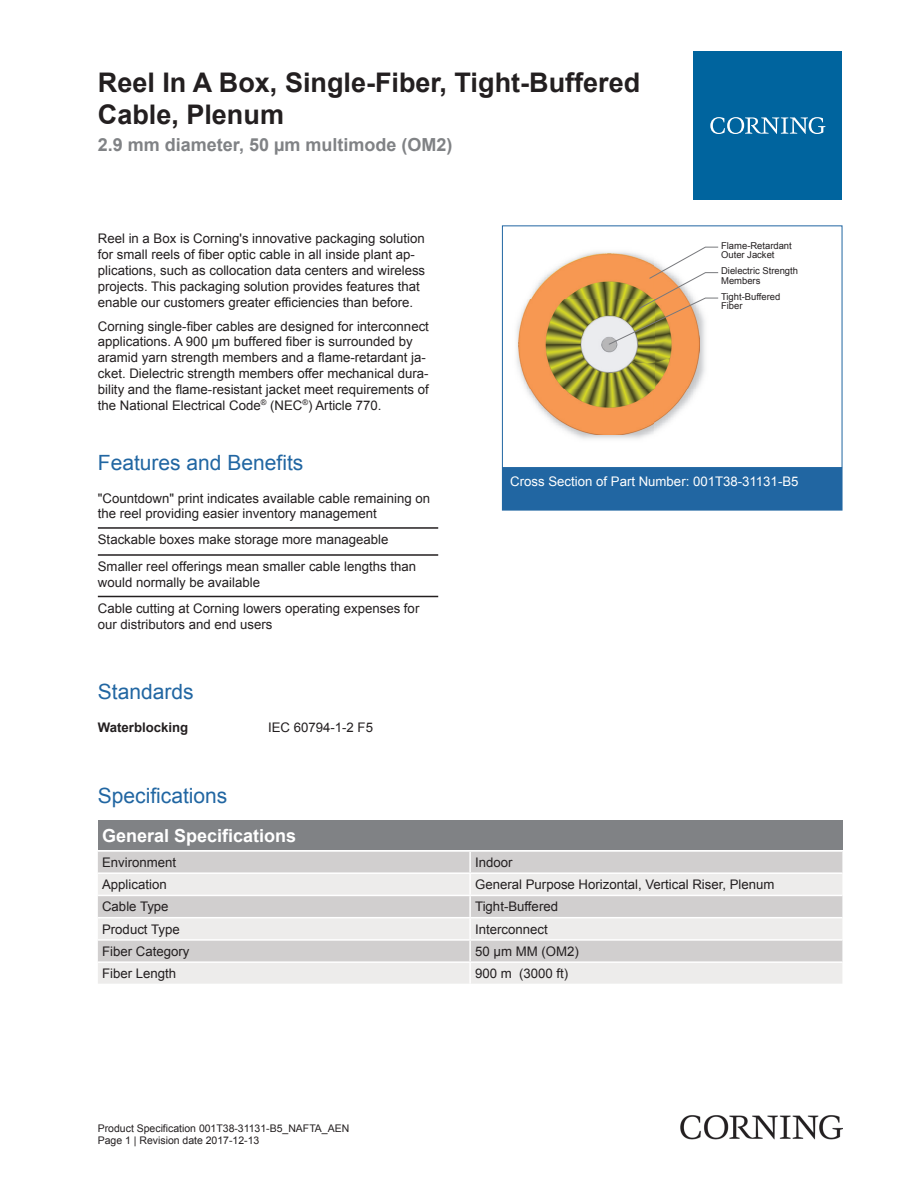
<style>
.page{position:relative;width:919px;height:1187px;background:#fff}
.page>*{position:absolute;margin:0;border:0;box-sizing:border-box;transform-origin:0 0}
.t1{font:700 27px/32.4px "Arial";color:#231f20}
.t2{font:21px "Arial";color:#2166a2}
.t3{font:700 18px "Arial";color:#808285}
.t4{font:700 18px "Arial";color:#fff}
.t5{font:13.2px/15.9px "Arial";color:#231f20}
.t6{font:13.2px "Arial";color:#fff}
.t7{font:700 13.2px "Arial";color:#231f20}
.t8{font:10.5px/12.6px "Arial";color:#231f20}
.t9{font:9.45px/9.4px "Arial";color:#231f20}
</style>
<div class="page">
<img style="left:516px;top:251px;width:189px;height:188px">
<img style="left:518px;top:254px;width:181px;height:181px">
<svg style="left:607px;top:247px;width:111px;height:98px"></svg>
<div style="left:502px;top:225px;width:340px;height:243px;border:1px solid #2166a2"></div>
<div style="left:502px;top:468px;width:340px;height:42px;background:#2166a2"></div>
<hr style="left:98px;top:527px;width:340px;height:1px;background:#231f20">
<hr style="left:98px;top:554px;width:340px;height:1px;background:#231f20">
<hr style="left:98px;top:595px;width:340px;height:2px;background:#231f20">
<div style="left:98px;top:820px;width:744px;height:30px;background:#808285"></div>
<div style="left:98px;top:851px;width:744px;height:21px;background:#d1cfcf"></div>
<svg style="left:98px;top:874px;width:744px;height:109px;background:#e2e1e0"></svg>
<hr style="left:469px;top:851px;width:2px;height:21px;background:#fff">
<hr style="left:469px;top:873px;width:2px;height:21px;background:#fff">
<hr style="left:469px;top:896px;width:2px;height:20px;background:#fff">
<hr style="left:469px;top:918px;width:2px;height:21px;background:#fff">
<hr style="left:469px;top:940px;width:2px;height:21px;background:#fff">
<hr style="left:469px;top:962px;width:2px;height:21px;background:#fff">
<hr style="left:98px;top:894px;width:372px;height:2px;background:#fff">
<hr style="left:470px;top:894px;width:372px;height:2px;background:#fff">
<hr style="left:98px;top:916px;width:372px;height:2px;background:#fff">
<hr style="left:470px;top:916px;width:372px;height:2px;background:#fff">
<hr style="left:98px;top:939px;width:372px;height:1px;background:#fff">
<hr style="left:470px;top:939px;width:372px;height:1px;background:#fff">
<hr style="left:98px;top:961px;width:372px;height:1px;background:#fff">
<hr style="left:470px;top:961px;width:372px;height:1px;background:#fff">
<div style="left:693px;top:51px;width:149px;height:149px;background:#00649e"></div>
<svg style="left:710px;top:117px;width:115px;height:17px"></svg>
<img style="left:680px;top:1115px;width:162px;height:24px">
<h1 class="t1" style="left:98px;top:66px;width:544px">Reel In A Box, Single-Fiber, Tight-Buffered<br>Cable, Plenum</h1>
<h3 class="t3" style="left:98px;top:132px;width:356px">2.9 mm diameter, 50 µm multimode (OM2)</h3>
<p class="t5" style="left:98px;top:231px;width:329px">Reel in a Box is Corning's innovative packaging solution for small reels of fiber optic cable in all inside plant ap&shy;plications, such as collocation data centers and wireless projects. This packaging solution provides features that enable our customers greater efficiencies than before.</p>
<p class="t5" style="left:98px;top:318px;width:332px">Corning single-fiber cables are designed for interconnect applications. A 900 μm buffered fiber is surrounded by aramid yarn strength members and a flame-retardant ja&shy;cket. Dielectric strength members offer mechanical dura&shy;bility and the flame-resistant jacket meet requirements of the National Electrical Code<sup>®</sup> (NEC<sup>®</sup>) Article 770.</p>
<p class="t9" style="left:721px;top:241px;width:72px">Flame-Retardant<br>Outer Jacket</p>
<p class="t9" style="left:721px;top:266px;width:78px">Dielectric Strength<br>Members</p>
<p class="t9" style="left:721px;top:292px;width:61px">Tight-Buffered<br>Fiber</p>
<h2 class="t2" style="left:98px;top:448px;width:207px">Features and Benefits</h2>
<p class="t5" style="left:98px;top:490px;width:334px">"Countdown" print indicates available cable remaining on the reel providing easier inventory management</p>
<p class="t5" style="left:98px;top:526px;width:320px;line-height:27px">Stackable boxes make storage more manageable<br>Smaller reel offerings mean smaller cable lengths than</p>
<p class="t5" style="left:98px;top:569px;width:323px;line-height:25.7px">would normally be available<br>Cable cutting at Corning lowers operating expenses for</p>
<p class="t5" style="left:98px;top:615px;width:176px">our distributors and end users</p>
<h2 class="t2" style="left:98px;top:677px;width:97px">Standards</h2>
<p class="t7" style="left:98px;top:717px;width:92px">Waterblocking</p>
<p class="t5" style="left:268px;top:719px;width:106px">IEC 60794-1-2 F5</p>
<p class="t6" style="left:510px;top:472px;width:290px">Cross Section of Part Number: 001T38-31131-B5</p>
<h2 class="t2" style="left:98px;top:781px;width:131px">Specifications</h2>
<h3 class="t4" style="left:102px;top:822px;width:196px">General Specifications</h3>
<p class="t5" style="left:102px;top:854px;width:76px">Environment</p>
<p class="t5" style="left:475px;top:854px;width:39px">Indoor</p>
<p class="t5" style="left:102px;top:876px;width:66px">Application</p>
<p class="t5" style="left:475px;top:876px;width:301px">General Purpose Horizontal, Vertical Riser, Plenum</p>
<p class="t5" style="left:102px;top:898px;width:68px">Cable Type</p>
<p class="t5" style="left:475px;top:898px;width:84px">Tight-Buffered</p>
<p class="t5" style="left:102px;top:920px;width:79px">Product Type</p>
<p class="t5" style="left:475px;top:920px;width:74px">Interconnect</p>
<p class="t5" style="left:102px;top:943px;width:89px">Fiber Category</p>
<p class="t5" style="left:475px;top:943px;width:105px">50 µm MM (OM2)</p>
<p class="t5" style="left:102px;top:965px;width:76px">Fiber Length</p>
<p class="t5" style="left:475px;top:965px;width:95px">900 m (3000 ft)</p>
<p class="t8" style="left:98px;top:1121px;width:253px">Product Specification 001T38-31131-B5_NAFTA_AEN<br>Page 1 | Revision date 2017-12-13</p>
</div>
